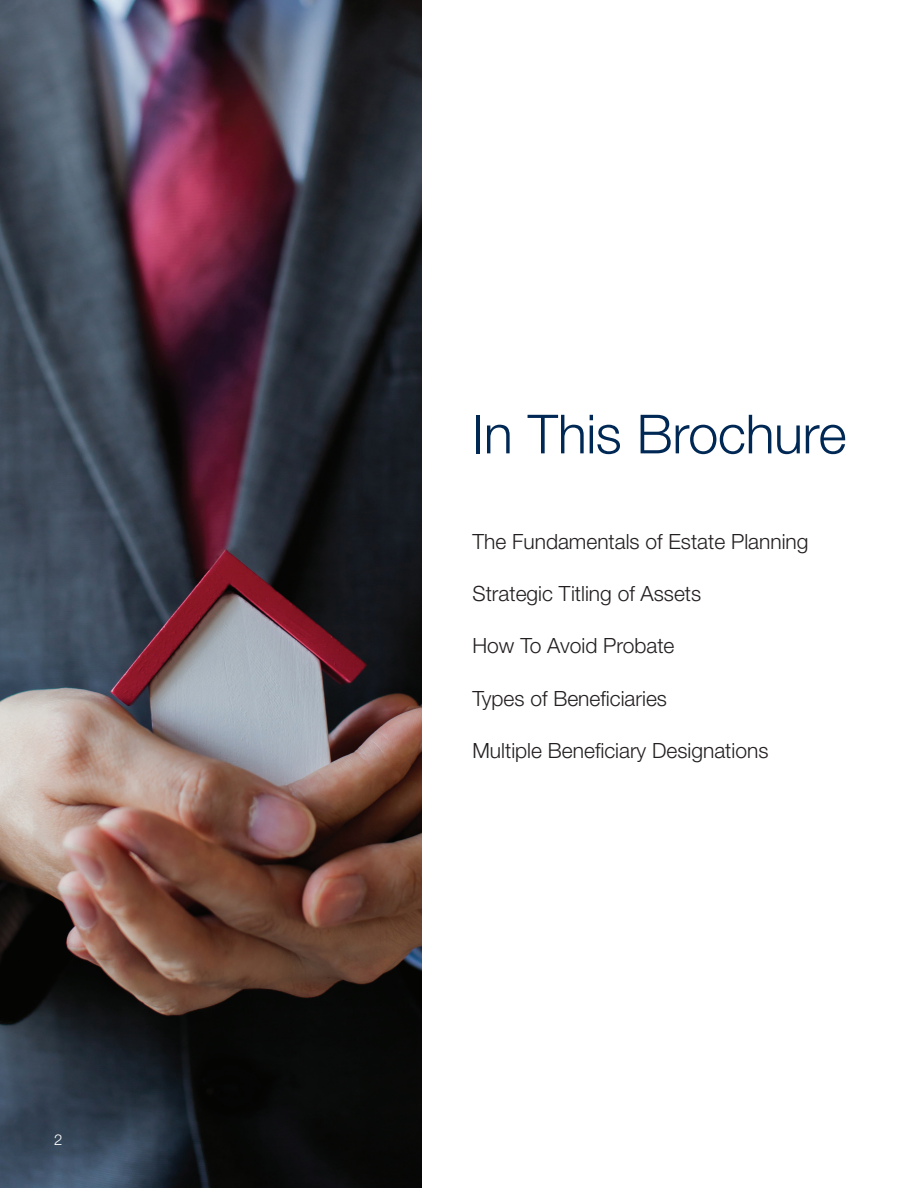
<style>
.page{position:relative;width:918px;height:1188px;background:#fff}
.page>*{position:absolute;margin:0;border:0;box-sizing:border-box;transform-origin:0 0}
.Inside_Cover{font:300 54px "Helvetica Neue LT Std";letter-spacing:-.01em;color:#002855}
.Subheads{font:300 21px "Helvetica Neue LT Std";color:#231f20}
.t1{font:300 15px "Helvetica Neue LT Std";color:#fff}
</style>
<div class="page">
<img style="left:0;top:0;width:421px;height:1188px">
<p class="t1" style="left:54px;top:1130px;width:10px">2</p>
<p class="Inside_Cover" style="left:472px;top:401px;width:376px">In This Brochure</p>
<p class="Subheads" style="left:472px;top:529px;width:338px">The Fundamentals of Estate Planning</p>
<p class="Subheads" style="left:472px;top:581px;width:230px">Strategic Titling of Assets</p>
<p class="Subheads" style="left:472px;top:633px;width:203px">How To Avoid Probate</p>
<p class="Subheads" style="left:472px;top:685px;width:196px">Types of Beneficiaries</p>
<p class="Subheads" style="left:472px;top:738px;width:297px">Multiple Beneficiary Designations</p>
</div>
